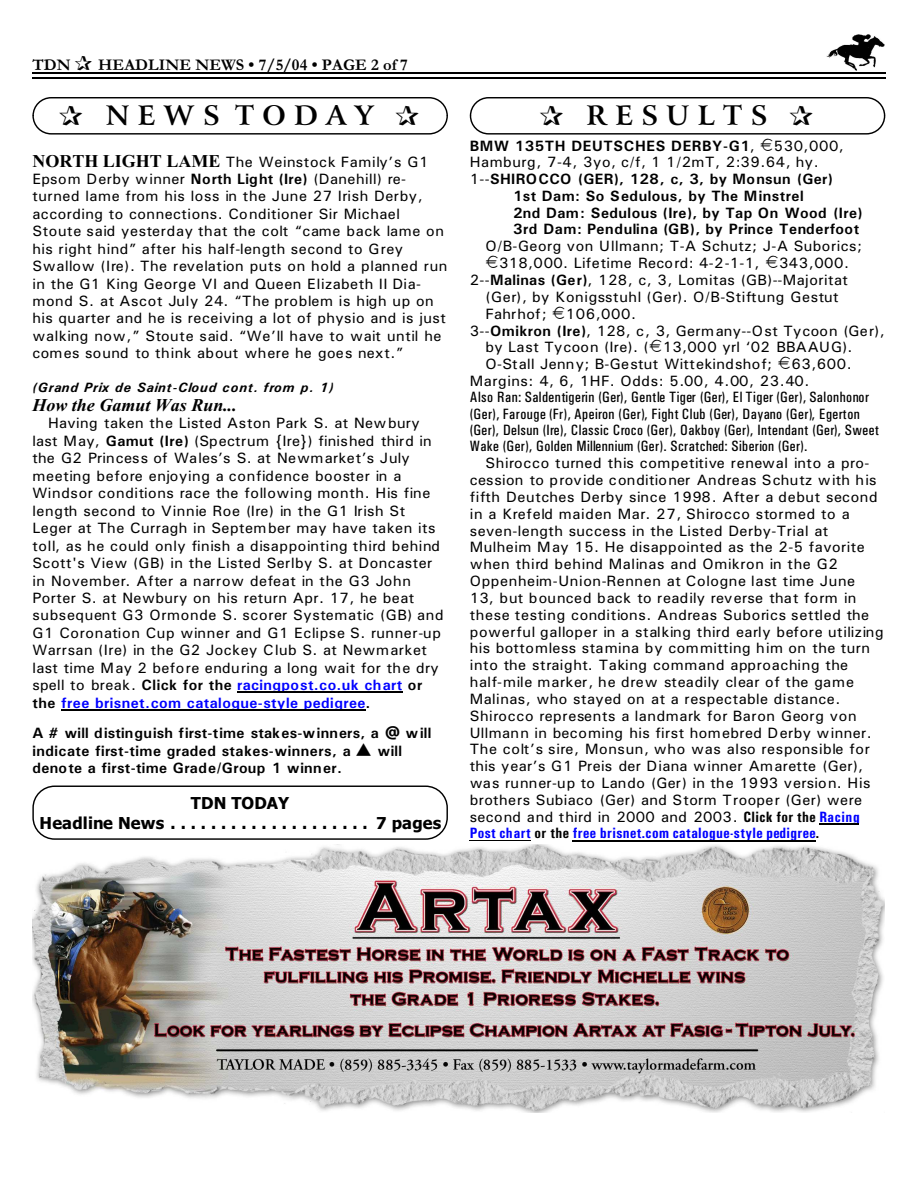
<style>
.page{position:relative;width:918px;height:1188px;background:#fff}
.page>*{position:absolute;margin:0;border:0;box-sizing:border-box;transform-origin:0 0}
.t1{font:700 27px "Arrus BT";letter-spacing:.3em;color:#000}
.t2{font:italic 700 18px "Times New Roman";color:#000}
.t3{font:700 16.5px/20px "Tahoma";letter-spacing:.01em;color:#000;text-align:center}
.t4{font:700 16.5px "Garamond";letter-spacing:.005em;color:#000}
.t5{font:15px/17.4px "Univers";letter-spacing:.03em;color:#000}
.t6{font:700 15px/17.4px "Univers";letter-spacing:.03em;color:#000}
.t7{font:15px/16.4px "Univers Condensed";letter-spacing:.025em;color:#000}
.t8{font:700 15px "Univers Condensed";letter-spacing:.025em;color:#00f}
.t9{font:italic 700 13.5px "Univers";letter-spacing:.065em;color:#000}
.s1{font-family:"Times New Roman";font-weight:700;font-size:18px}
.s2{font-weight:700}
.s3{font-weight:700;color:#00f}
.s4{font-weight:400}
.s5{font-family:"Univers Condensed";font-weight:700}
.s6{font-family:"Univers Condensed";font-weight:700;color:#00f}
.s7{color:#000}
</style>
<div class="page">
<img style="left:826px;top:34px;width:59px;height:36px">
<hr style="left:32px;top:72px;width:853px;height:1px;background:#000">
<hr style="left:32px;top:77px;width:853px;height:2px;background:#000">
<img style="left:32px;top:844px;width:852px;height:269px">
<div style="left:32px;top:97px;width:416px;height:38px;border:1px solid #000;border-radius:18px"></div>
<div style="left:470px;top:97px;width:415px;height:38px;border:1px solid #000;border-radius:18px"></div>
<hr style="left:237px;top:692px;width:166px;height:1px;background:#000">
<hr style="left:61px;top:709px;width:305px;height:1px;background:#000">
<hr style="left:819px;top:823px;width:40px;height:1px;background:#000">
<hr style="left:470px;top:840px;width:61px;height:1px;background:#000">
<hr style="left:573px;top:840px;width:243px;height:1px;background:#000">
<div style="left:32px;top:786px;width:416px;height:54px;border:1px solid #000;border-radius:22px"></div>
<p class="t4" style="left:32px;top:59px;width:40px">TDN</p>
<p class="t4" style="left:98px;top:59px;width:311px">HEADLINE NEWS • 7/5/04 • PAGE 2 of 7</p>
<h1 class="t1" style="left:106px;top:105px;width:269px">NEWS TODAY</h1>
<h1 class="t1" style="left:587px;top:105px;width:183px">RESULTS</h1>
<p class="t5" style="left:32px;top:154px;width:417px"><span class="s1">NORTH LIGHT LAME</span> The Weinstock Family’s G1<br>Epsom Derby winner <span class="s2">North Light (Ire)</span> (Danehill) re&shy;turned lame from his loss in the June 27 Irish Derby, according to connections. Conditioner Sir Michael Stoute said yesterday that the colt “came back lame on his right hind” after his half-length second to Grey Swallow (Ire). The revelation puts on hold a planned run in the G1 King George VI and Queen Elizabeth II Dia&shy;mond S. at Ascot July 24. “The problem is high up on his quarter and he is receiving a lot of physio and is just walking now,” Stoute said. “We’ll have to wait until he comes sound to think about where he goes next.”</p>
<p class="t9" style="left:32px;top:383px;width:303px">(Grand Prix de Saint-Cloud cont. from p. 1)</p>
<p class="t2" style="left:32px;top:399px;width:206px">How the Gamut Was Run...</p>
<p class="t5" style="left:32px;top:416px;width:413px;text-indent:16px">Having taken the Listed Aston Park S. at Newbury last May, <span class="s2">Gamut (Ire)</span> (Spectrum {Ire}) finished third in the G2 Princess of Wales’s S. at Newmarket’s July meeting before enjoying a confidence booster in a Windsor conditions race the following month. His fine length second to Vinnie Roe (Ire) in the G1 Irish St Leger at The Curragh in September may have taken its toll, as he could only finish a disappointing third behind Scott's View (GB) in the Listed Serlby S. at Doncaster in November. After a narrow defeat in the G3 John Porter S. at Newbury on his return Apr. 17, he beat subsequent G3 Ormonde S. scorer Systematic (GB) and G1 Coronation Cup winner and G1 Eclipse S. runner-up Warrsan (Ire) in the G2 Jockey Club S. at Newmarket last time May 2 before enduring a long wait for the dry spell to break. <span class="s2">Click for the</span> <span class="s3">racingpost.co.uk chart</span> <span class="s2">or the</span> <span class="s3">free brisnet.com catalogue-style pedigree</span><span class="s2">.</span></p>
<p class="t6" style="left:32px;top:726px;width:400px">A # will distinguish first-time stakes-winners, a @ will indicate first-time graded stakes-winners, a ▲ will denote a first-time Grade/Group 1 winner.</p>
<p class="t6" style="left:470px;top:138px;width:286px">BMW 135TH DEUTSCHES DERBY-G1<span class="s4">,</span></p>
<p class="t5" style="left:774px;top:138px;width:72px">530,000,</p>
<p class="t5" style="left:470px;top:155px;width:350px">Hamburg, 7-4, 3yo, c/f, 1 1/2mT, 2:39.64, hy.</p>
<p class="t6" style="left:470px;top:172px;width:365px"><span class="s4">1--</span>SHIROCCO (GER), 128, c, 3, by Monsun (Ger)</p>
<p class="t6" style="left:513px;top:188px;width:292px">1st Dam: So Sedulous, by The Minstrel</p>
<p class="t6" style="left:513px;top:205px;width:351px">2nd Dam: Sedulous (Ire), by Tap On Wood (Ire)</p>
<p class="t6" style="left:513px;top:222px;width:348px">3rd Dam: Pendulina (GB), by Prince Tenderfoot</p>
<p class="t5" style="left:499px;top:239px;width:365px;line-height:17px;text-indent:-14px">O/B-Georg von Ullmann; T-A Schutz; J-A Suborics;<br>318,000. Lifetime Record: 4-2-1-1,</p>
<p class="t5" style="left:779px;top:256px;width:72px">343,000.</p>
<p class="t5" style="left:470px;top:272px;width:380px">2--<span class="s2">Malinas (Ger)</span>, 128, c, 3, Lomitas (GB)--Majoritat</p>
<p class="t5" style="left:485px;top:289px;width:355px">(Ger), by Konigsstuhl (Ger). O/B-Stiftung Gestut</p>
<p class="t5" style="left:485px;top:306px;width:63px">Fahrhof;</p>
<p class="t5" style="left:566px;top:306px;width:72px">106,000.</p>
<p class="t5" style="left:470px;top:323px;width:417px">3--<span class="s2">Omikron (Ire)</span>, 128, c, 3, Germany--Ost Tycoon (Ger),</p>
<p class="t5" style="left:485px;top:340px;width:369px">by Last Tycoon (Ire). ( 13,000 yrl ‘02 BBAAUG).</p>
<p class="t5" style="left:485px;top:357px;width:288px">O-Stall Jenny; B-Gestut Wittekindshof;</p>
<p class="t5" style="left:470px;top:357px;width:383px;line-height:16.8px;text-indent:322px">63,600.<br>Margins: 4, 6, 1HF. Odds: 5.00, 4.00, 23.40.</p>
<p class="t7" style="left:470px;top:390px;width:411px">Also Ran: Saldentigerin (Ger), Gentle Tiger (Ger), El Tiger (Ger), Salonhonor (Ger), Farouge (Fr), Apeiron (Ger), Fight Club (Ger), Dayano (Ger), Egerton (Ger), Delsun (Ire), Classic Croco (Ger), Oakboy (Ger), Intendant (Ger), Sweet Wake (Ger), Golden Millennium (Ger). Scratched: Siberion (Ger).</p>
<p class="t5" style="left:470px;top:456px;width:415px;line-height:16.8px;text-indent:16px">Shirocco turned this competitive renewal into a pro&shy;cession to provide conditioner Andreas Schutz with his fifth Deutches Derby since 1998. After a debut second in a Krefeld maiden Mar. 27, Shirocco stormed to a seven-length success in the Listed Derby-Trial at Mulheim May 15. He disappointed as the 2-5 favorite when third behind Malinas and Omikron in the G2<br>Oppenheim-Union-Rennen at Cologne last time June<br>13, but bounced back to readily reverse that form in these testing conditions. Andreas Suborics settled the powerful galloper in a stalking third early before utilizing his bottomless stamina by committing him on the turn into the straight. Taking command approaching the half-mile marker, he drew steadily clear of the game Malinas, who stayed on at a respectable distance.<br>Shirocco represents a landmark for Baron Georg von Ullmann in becoming his first homebred Derby winner.<br>The colt’s sire, Monsun, who was also responsible for this year’s G1 Preis der Diana winner Amarette (Ger), was runner-up to Lando (Ger) in the 1993 version. His brothers Subiaco (Ger) and Storm Trooper (Ger) were second and third in 2000 and 2003. <span class="s5">Click for the</span> <span class="s6">Racing</span></p>
<p class="t8" style="left:470px;top:828px;width:351px">Post chart <span class="s7">or the</span> free brisnet.com catalogue-style pedigree<span class="s7">.</span></p>
<p class="t3" style="left:40px;top:795px;width:403px">TDN TODAY<br>Headline News.................... 7 pages</p>
</div>
